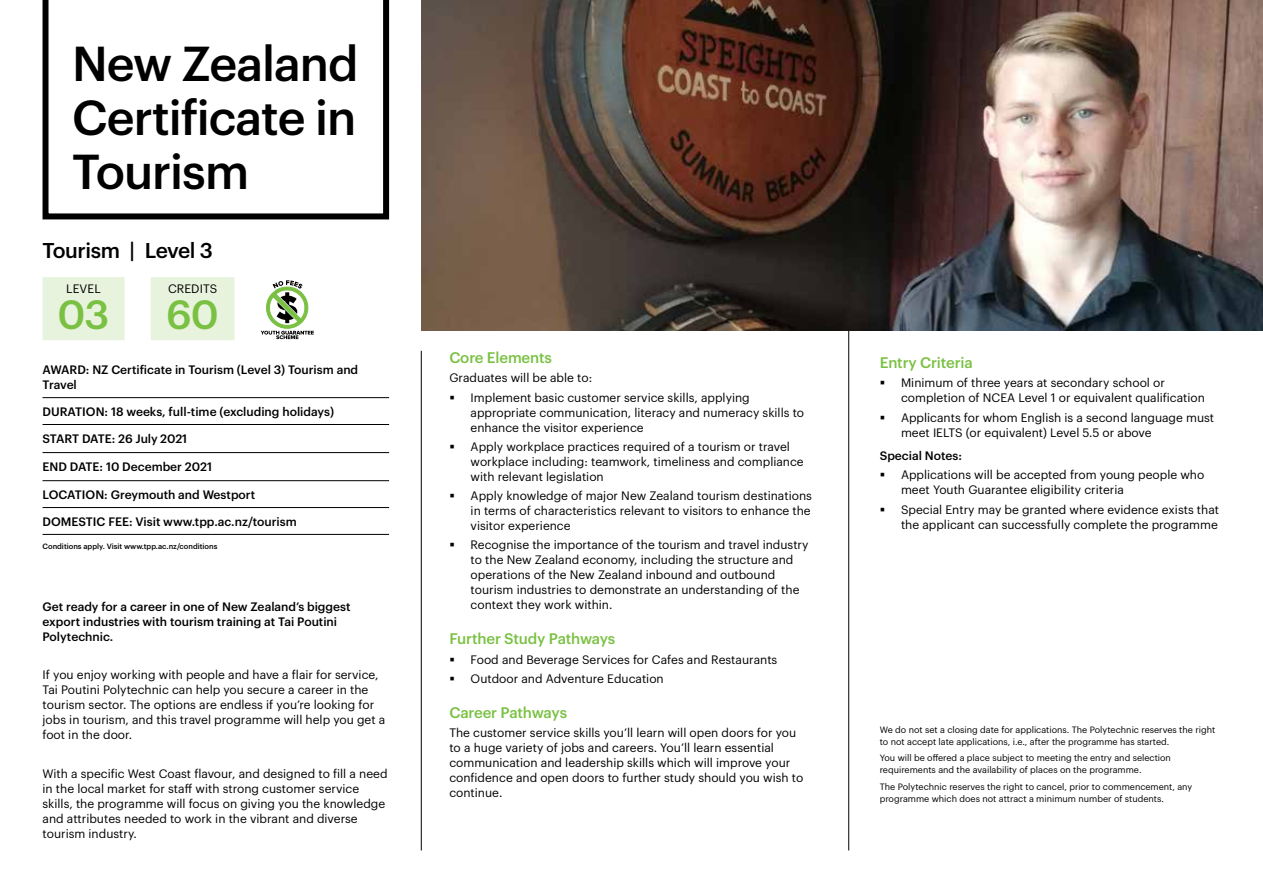
<style>
.page{position:relative;width:1263px;height:893px;background:#fff}
.page>*{position:absolute;margin:0;border:0;box-sizing:border-box;transform-origin:0 0}
.t1{font:500 48px/54px "Graphik";letter-spacing:-.02em;color:#000;text-align:justify}
.t2{font:500 39.9px "Graphik";color:#7ac143}
.t3{font:500 21px "Graphik";letter-spacing:-.02em;color:#000}
.t4{font:500 15px "Graphik";letter-spacing:-.01em;color:#7ac143}
.t5{font:12px/15px "Graphik";color:#000}
.t6{font:500 12px/15px "Graphik";color:#000}
.t7{font:9px/12px "Graphik";color:#000}
.t8{font:500 7.5px "Graphik";color:#000}
</style>
<div class="page">
<svg style="left:42px;top:0;width:348px;height:220px"></svg>
<hr style="left:43px;top:424px;width:346px;height:1px;background:#000">
<hr style="left:43px;top:452px;width:346px;height:1px;background:#000">
<hr style="left:43px;top:480px;width:346px;height:1px;background:#000">
<hr style="left:43px;top:507px;width:346px;height:1px;background:#000">
<hr style="left:43px;top:534px;width:346px;height:1px;background:#000">
<hr style="left:43px;top:397px;width:346px;height:1px;background:#000">
<hr style="left:421px;top:351px;width:1px;height:499px;background:#000">
<svg style="left:261px;top:280px;width:53px;height:59px"></svg>
<div style="left:43px;top:277px;width:82px;height:63px;background:#e8f3de"></div>
<div style="left:151px;top:277px;width:83px;height:63px;background:#e8f3de"></div>
<hr style="left:848px;top:271px;width:1px;height:579px;background:#000">
<img style="left:422px;top:0;width:841px;height:331px">
<h1 class="t1" style="left:72px;top:33px;width:288px">New Zealand Certificate in Tourism</h1>
<h3 class="t3" style="left:43px;top:235px;width:172px">Tourism | Level 3</h3>
<p class="t5" style="left:66px;top:280px;width:36px">LEVEL</p>
<h2 class="t2" style="left:58px;top:285px;width:53px">03</h2>
<p class="t5" style="left:168px;top:280px;width:51px">CREDITS</p>
<h2 class="t2" style="left:166px;top:285px;width:54px">60</h2>
<p class="t6" style="left:43px;top:361px;width:317px">AWARD: NZ Certificate in Tourism (Level 3) Tourism and<br>Travel</p>
<p class="t6" style="left:43px;top:403px;width:293px">DURATION: 18 weeks, full-time (excluding holidays)</p>
<p class="t6" style="left:43px;top:430px;width:146px">START DATE: 26 July 2021</p>
<p class="t6" style="left:43px;top:458px;width:171px">END DATE: 10 December 2021</p>
<p class="t6" style="left:43px;top:486px;width:214px">LOCATION: Greymouth and Westport</p>
<p class="t6" style="left:43px;top:513px;width:256px">DOMESTIC FEE: Visit www.tpp.ac.nz/tourism</p>
<p class="t8" style="left:43px;top:541px;width:176px">Conditions apply. Visit www.tpp.ac.nz/conditions</p>
<p class="t6" style="left:43px;top:598px;width:309px">Get ready for a career in one of New Zealand’s biggest export industries with tourism training at Tai Poutini<br>Polytechnic.</p>
<p class="t5" style="left:43px;top:666px;width:344px">If you enjoy working with people and have a flair for service, Tai Poutini Polytechnic can help you secure a career in the tourism sector. The options are endless if you’re looking for jobs in tourism, and this travel programme will help you get a foot in the door.</p>
<p class="t5" style="left:43px;top:765px;width:346px">With a specific West Coast flavour, and designed to fill a need in the local market for staff with strong customer service skills, the programme will focus on giving you the knowledge and attributes needed to work in the vibrant and diverse tourism industry.</p>
<p class="t4" style="left:449px;top:346px;width:104px">Core Elements</p>
<p class="t5" style="left:471px;top:367px;width:281px;line-height:19.2px;text-indent:-21px">Graduates will be able to:<br>Implement basic customer service skills, applying</p>
<p class="t5" style="left:471px;top:404px;width:335px">appropriate communication, literacy and numeracy skills to enhance the visitor experience</p>
<p class="t5" style="left:471px;top:438px;width:335px">Apply workplace practices required of a tourism or travel workplace including: teamwork, timeliness and compliance with relevant legislation</p>
<p class="t5" style="left:471px;top:487px;width:343px;text-align:justify">Apply knowledge of major New Zealand tourism destinations in terms of characteristics relevant to visitors to enhance the visitor experience</p>
<p class="t5" style="left:471px;top:536px;width:339px">Recognise the importance of the tourism and travel industry to the New Zealand economy, including the structure and operations of the New Zealand inbound and outbound tourism industries to demonstrate an understanding of the context they work within.</p>
<p class="t4" style="left:449px;top:628px;width:168px">Further Study Pathways</p>
<p class="t5" style="left:471px;top:649px;width:308px;line-height:19.2px">Food and Beverage Services for Cafes and Restaurants<br>Outdoor and Adventure Education</p>
<p class="t4" style="left:449px;top:701px;width:119px">Career Pathways</p>
<p class="t5" style="left:449px;top:724px;width:356px">The customer service skills you’ll learn will open doors for you to a huge variety of jobs and careers. You’ll learn essential communication and leadership skills which will improve your confidence and open doors to further study should you wish to continue.</p>
<p class="t7" style="left:880px;top:723px;width:337px">We do not set a closing date for applications. The Polytechnic reserves the right to not accept late applications, i.e., after the programme has started.</p>
<p class="t4" style="left:880px;top:351px;width:95px">Entry Criteria</p>
<p class="t5" style="left:901px;top:374px;width:305px">Minimum of three years at secondary school or completion of NCEA Level 1 or equivalent qualification</p>
<p class="t5" style="left:901px;top:409px;width:315px">Applicants for whom English is a second language must meet IELTS (or equivalent) Level 5.5 or above</p>
<p class="t6" style="left:880px;top:447px;width:84px">Special Notes:</p>
<p class="t5" style="left:901px;top:466px;width:305px">Applications will be accepted from young people who meet Youth Guarantee eligibility criteria</p>
<p class="t5" style="left:901px;top:501px;width:320px">Special Entry may be granted where evidence exists that the applicant can successfully complete the programme</p>
<p class="t7" style="left:880px;top:751px;width:293px">You will be offered a place subject to meeting the entry and selection requirements and the availability of places on the programme.</p>
<p class="t7" style="left:880px;top:780px;width:314px">The Polytechnic reserves the right to cancel, prior to commencement, any programme which does not attract a minimum number of students.</p>
</div>
